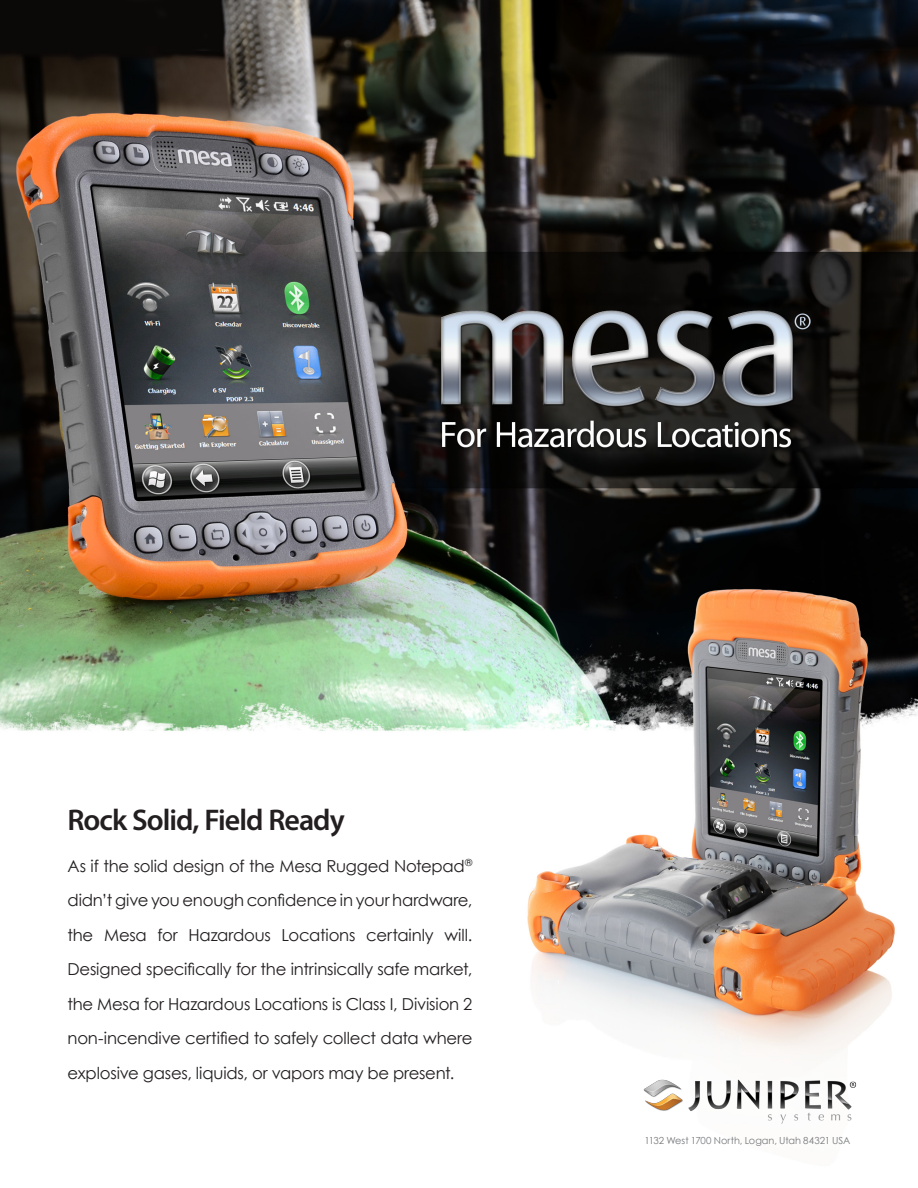
<style>
.page{position:relative;width:918px;height:1188px;background:#fff}
.page>*{position:absolute;margin:0;border:0;box-sizing:border-box;transform-origin:0 0}
.t1{font:600 30px "Myriad Pro";letter-spacing:-.035em;color:#231f20}
.t2{font:16.5px/34.5px "Century Gothic";letter-spacing:-.01em;color:#231f20;text-align:justify}
.t3{font:9.75px "Century Gothic";letter-spacing:-.005em;color:#76787b}
</style>
<div class="page">
<img style="left:0;top:0;width:918px;height:1047px">
<img style="left:643px;top:1047px;width:214px;height:77px">
<p class="t1" style="left:68px;top:801px;width:279px">Rock Solid, Field Ready</p>
<p class="t2" style="left:68px;top:848px;width:406px">As if the solid design of the Mesa Rugged Notepad<sup>® </sup>didn’t give you enough confidence in your hardware, the Mesa for Hazardous Locations certainly will.<br>Designed specifically for the intrinsically safe market, the Mesa for Hazardous Locations is Class I, Division 2 non-incendive certified to safely collect data where explosive gases, liquids, or vapors may be present.</p>
<p class="t3" style="left:644px;top:1135px;width:208px">1132 West 1700 North, Logan, Utah 84321 USA</p>
</div>
